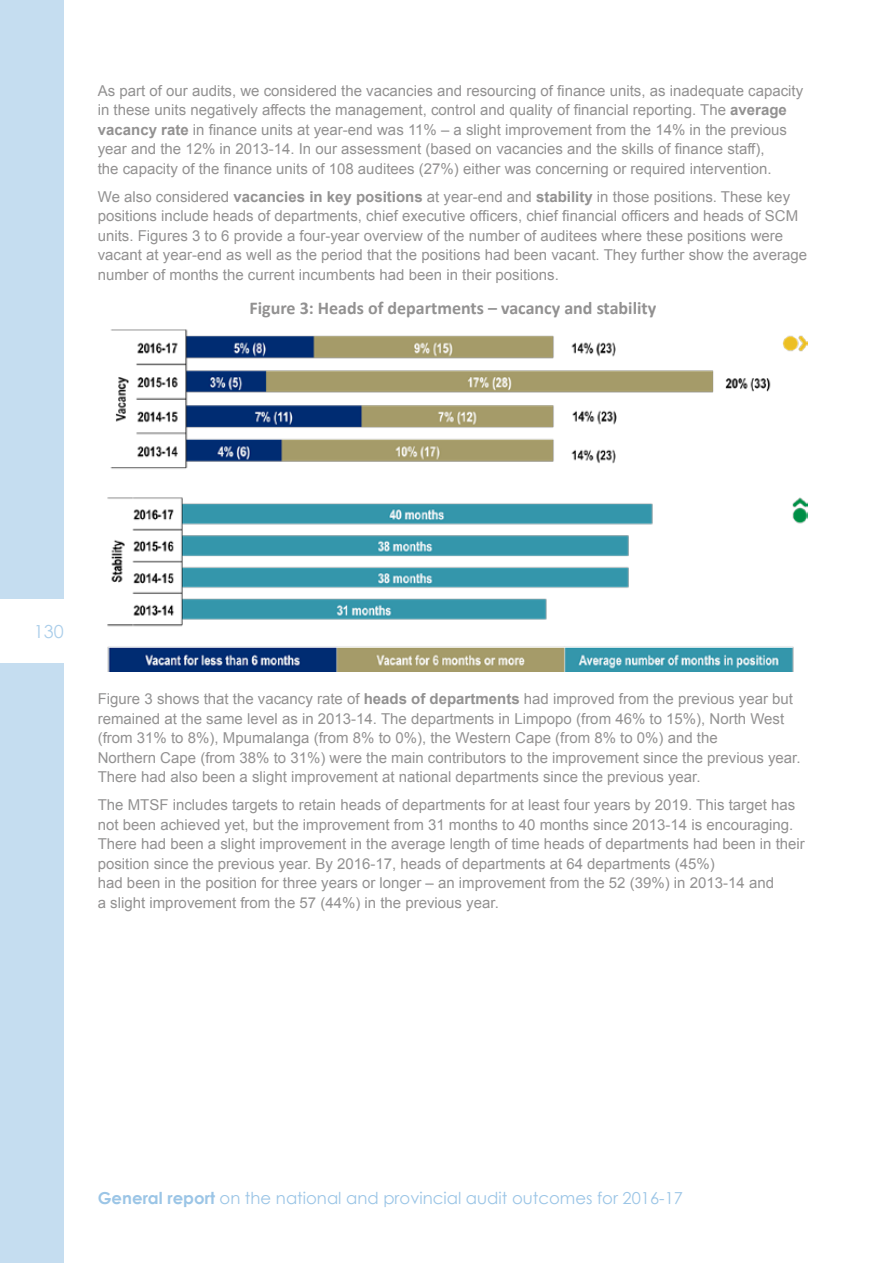
<style>
.page{position:relative;width:893px;height:1263px;background:#fff}
.page>*{position:absolute;margin:0;border:0;box-sizing:border-box;transform-origin:0 0}
.t1{font:700 18px "Calibri";color:#929191}
.t2{font:18px "Century Gothic";color:#abceea}
.t3{font:16.5px "Century Gothic";color:#9bc5e6}
.t4{font:15px/19.5px "Arial";color:#929191}
.s1{font-weight:700}
</style>
<div class="page">
<div style="left:0;top:0;width:64px;height:1263px;background:#c5ddf0"></div>
<div style="left:0;top:600px;width:69px;height:63px;background:#fff"></div>
<img style="left:107px;top:329px;width:701px;height:342px">
<p class="t4" style="left:98px;top:81px;width:707px">As part of our audits, we considered the vacancies and resourcing of finance units, as inadequate capacity in these units negatively affects the management, control and quality of financial reporting. The <span class="s1">average vacancy rate</span> in finance units at year-end was 11% – a slight improvement from the 14% in the previous year and the 12% in 2013-14. In our assessment (based on vacancies and the skills of finance staff),<br>the capacity of the finance units of 108 auditees (27%) either was concerning or required intervention.</p>
<p class="t4" style="left:98px;top:187px;width:711px">We also considered <span class="s1">vacancies in key positions</span> at year-end and <span class="s1">stability</span> in those positions. These key positions include heads of departments, chief executive officers, chief financial officers and heads of SCM units. Figures 3 to 6 provide a four-year overview of the number of auditees where these positions were vacant at year-end as well as the period that the positions had been vacant. They further show the average number of months the current incumbents had been in their positions.</p>
<p class="t1" style="left:249px;top:297px;width:408px">Figure 3: Heads of departments – vacancy and stability</p>
<p class="t2" style="left:34px;top:621px;width:31px">130</p>
<p class="t4" style="left:98px;top:689px;width:704px">Figure 3 shows that the vacancy rate of <span class="s1">heads of departments</span> had improved from the previous year but remained at the same level as in 2013-14. The departments in Limpopo (from 46% to 15%), North West (from 31% to 8%), Mpumalanga (from 8% to 0%), the Western Cape (from 8% to 0%) and the<br>Northern Cape (from 38% to 31%) were the main contributors to the improvement since the previous year.<br>There had also been a slight improvement at national departments since the previous year.</p>
<p class="t4" style="left:98px;top:795px;width:709px">The MTSF includes targets to retain heads of departments for at least four years by 2019. This target has not been achieved yet, but the improvement from 31 months to 40 months since 2013-14 is encouraging.<br>There had been a slight improvement in the average length of time heads of departments had been in their position since the previous year. By 2016-17, heads of departments at 64 departments (45%)<br>had been in the position for three years or longer – an improvement from the 52 (39%) in 2013-14 and<br>a slight improvement from the 57 (44%) in the previous year.</p>
<p class="t3" style="left:98px;top:1188px;width:587px"><span class="s1">General report</span> on the national and provincial audit outcomes for 2016-17</p>
</div>
